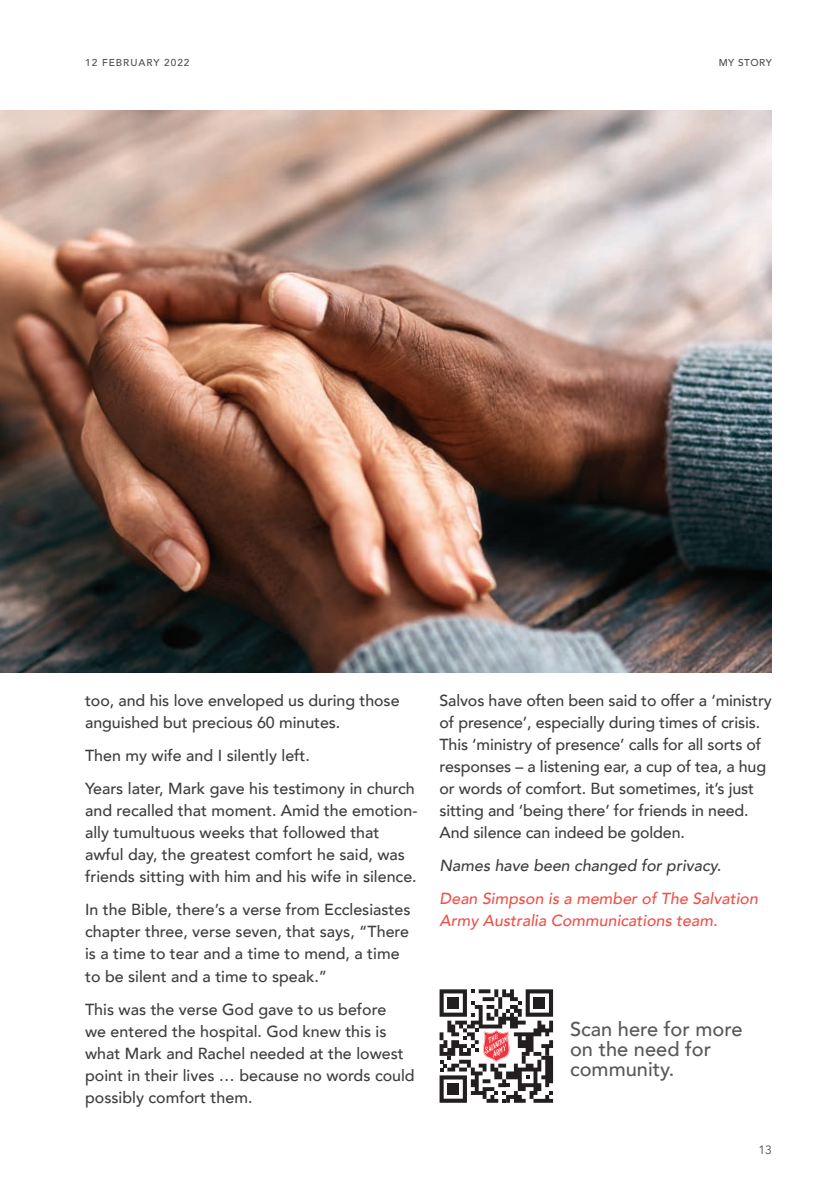
<style>
.page{position:relative;width:840px;height:1191px;background:#fff}
.page>*{position:absolute;margin:0;border:0;box-sizing:border-box;transform-origin:0 0}
.Salvos_Subhead_no_ba{font:500 20px/20px "Avenir";color:#57585a}
.Salvos_Body{font:500 16px/22px "Avenir";color:#3e3e3f}
.Writer_Info_at_the{font:italic 500 16px/22px "Avenir";color:#f0514a}
.Salvos_Body-2{font:italic 500 16px "Avenir";color:#3e3e3f}
.t1{font:12px "Avenir";color:#4b4c4d}
.Page_name_-_Right{font:500 10px "Avenir";letter-spacing:.1em;color:#4b4c4d}
</style>
<div class="page">
<svg style="left:439px;top:989px;width:113px;height:113px"></svg>
<div style="left:447px;top:997px;width:12px;height:12px;background:#231f20"></div>
<div style="left:533px;top:997px;width:12px;height:12px;background:#231f20"></div>
<div style="left:447px;top:1083px;width:12px;height:12px;background:#231f20"></div>
<img style="left:0;top:110px;width:771px;height:562px">
<p class="Page_name_-_Right" style="left:85px;top:54px;width:32px">12 Febr</p>
<p class="Page_name_-_Right" style="left:130px;top:54px;width:61px">uary 2022</p>
<p class="Page_name_-_Right" style="left:718px;top:54px;width:55px">MY STORY</p>
<p class="Salvos_Body" style="left:85px;top:688px;width:316px">too, and his love enveloped us during those anguished but precious 60 minutes.</p>
<p class="Salvos_Body" style="left:85px;top:743px;width:226px">Then my wife and I silently left.</p>
<p class="Salvos_Body" style="left:85px;top:776px;width:333px">Years later, Mark gave his testimony in church and recalled that moment. Amid the emotion&shy;ally tumultuous weeks that followed that awful day, the greatest comfort he said, was friends sitting with him and his wife in silence.</p>
<p class="Salvos_Body" style="left:85px;top:898px;width:327px">In the Bible, there’s a verse from Ecclesiastes chapter three, verse seven, that says, “There is a time to tear and a time to mend, a time to be silent and a time to speak.”</p>
<p class="Salvos_Body" style="left:85px;top:997px;width:331px">This was the verse God gave to us before<br>we entered the hospital. God knew this is what Mark and Rachel needed at the lowest point in their lives … because no words could possibly comfort them.</p>
<p class="Salvos_Body" style="left:439px;top:688px;width:333px">Salvos have often been said to offer a ‘ministry of presence’, especially during times of crisis.<br>This ‘ministry of presence’ calls for all sorts of responses – a listening ear, a cup of tea, a hug or words of comfort. But sometimes, it’s just sitting and ‘being there’ for friends in need.<br>And silence can indeed be golden.</p>
<p class="Salvos_Body-2" style="left:439px;top:856px;width:283px">Names have been changed for privacy.</p>
<p class="Writer_Info_at_the" style="left:439px;top:888px;width:320px">Dean Simpson is a member of The Salvation<br>Army Australia Communications team.</p>
<p class="Salvos_Subhead_no_ba" style="left:569px;top:1018px;width:174px">Scan here for more on the need for community.</p>
<p class="t1" style="left:758px;top:1142px;width:15px">13</p>
</div>
